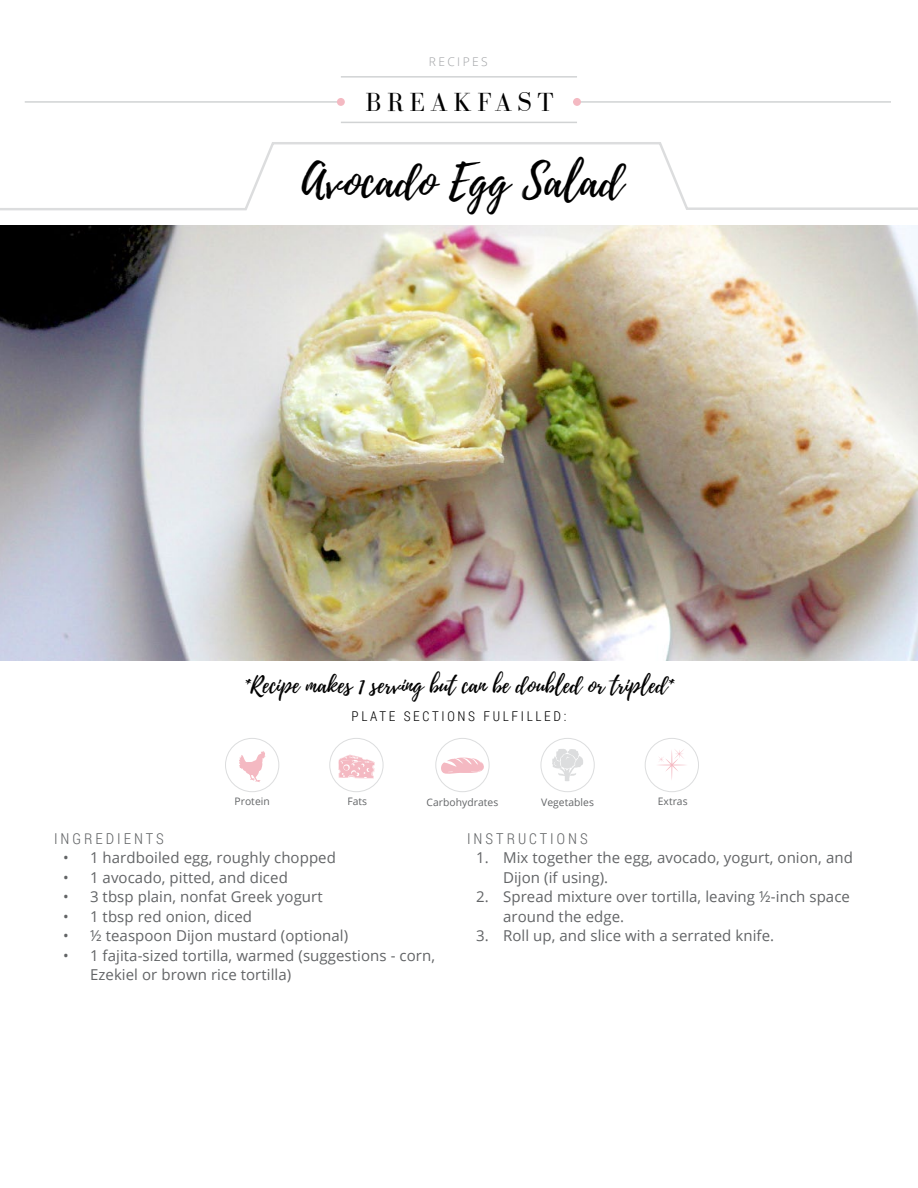
<style>
.page{position:relative;width:918px;height:1188px;background:#fff}
.page>*{position:absolute;margin:0;border:0;box-sizing:border-box;transform-origin:0 0}
.t1{font:45px "Playlist Script";color:#000}
.t2{font:27px "Bodoni FLF";letter-spacing:.2em;color:#000}
.t3{font:22.5px "Playlist Script";color:#000}
.t4{font:15px/19.5px "Open Sans";letter-spacing:.005em;color:#626466}
.t5{font:300 15px "Roboto Condensed";letter-spacing:.2em;color:#626466}
.t6{font:300 13.5px "Roboto Condensed";letter-spacing:.2em;color:#000}
.t7{font:300 12px "Open Sans";letter-spacing:.2em;color:#9d9fa2}
.t8{font:10.35px "Open Sans";letter-spacing:.005em;color:#626466}
</style>
<div class="page">
<svg style="left:0;top:142px;width:918px;height:69px"></svg>
<hr style="left:573px;top:101px;width:318px;height:2px;background:#d1d3d4">
<hr style="left:25px;top:101px;width:316px;height:2px;background:#d1d3d4">
<div style="left:573px;top:98px;width:8px;height:8px;background:#f4b9c2;border-radius:50%"></div>
<div style="left:337px;top:98px;width:8px;height:8px;background:#f4b9c2;border-radius:50%"></div>
<hr style="left:341px;top:76px;width:236px;height:2px;background:#d1d3d4">
<hr style="left:341px;top:122px;width:236px;height:1px;background:#d1d3d4">
<img style="left:0;top:225px;width:918px;height:436px">
<div style="left:435px;top:738px;width:55px;height:54px;border:1px solid #dcddde;border-radius:50%"></div>
<svg style="left:441px;top:757px;width:43px;height:17px"></svg>
<div style="left:541px;top:738px;width:54px;height:54px;border:1px solid #dcddde;border-radius:50%"></div>
<svg style="left:552px;top:749px;width:31px;height:32px"></svg>
<div style="left:225px;top:738px;width:54px;height:54px;border:1px solid #dcddde;border-radius:50%"></div>
<svg style="left:239px;top:751px;width:26px;height:31px"></svg>
<div style="left:329px;top:738px;width:54px;height:54px;border:1px solid #dcddde;border-radius:50%"></div>
<svg style="left:338px;top:755px;width:36px;height:23px"></svg>
<div style="left:645px;top:738px;width:54px;height:54px;border:1px solid #dcddde;border-radius:50%"></div>
<svg style="left:658px;top:749px;width:28px;height:31px"></svg>
<p class="t7" style="left:429px;top:53px;width:60px">RECIPES</p>
<h2 class="t2" style="left:365px;top:87px;width:190px">BREAKFAST</h2>
<h1 class="t1" style="left:302px;top:149px;width:323px">Avocado Egg Salad</h1>
<h3 class="t3" style="left:244px;top:669px;width:431px">*Recipe makes 1 serving but can be doubled or tripled*</h3>
<p class="t6" style="left:352px;top:707px;width:216px">PLATE SECTIONS FULFILLED:</p>
<p class="t8" style="left:235px;top:794px;width:37px">Protein</p>
<p class="t8" style="left:347px;top:794px;width:21px">Fats</p>
<p class="t8" style="left:427px;top:795px;width:73px">Carbohydrates</p>
<p class="t8" style="left:541px;top:795px;width:54px">Vegetables</p>
<p class="t8" style="left:658px;top:794px;width:31px">Extras</p>
<p class="t5" style="left:54px;top:828px;width:111px">INGREDIENTS</p>
<p class="t4" style="left:63px;top:848px;width:275px">• 1 hardboiled egg, roughly chopped</p>
<p class="t4" style="left:63px;top:867px;width:226px">• 1 avocado, pitted, and diced</p>
<p class="t4" style="left:63px;top:887px;width:261px">• 3 tbsp plain, nonfat Greek yogurt</p>
<p class="t4" style="left:63px;top:906px;width:191px">• 1 tbsp red onion, diced</p>
<p class="t4" style="left:63px;top:926px;width:287px">• ½ teaspoon Dijon mustard (optional)</p>
<p class="t4" style="left:90px;top:945px;width:347px;text-indent:-27px">• 1 fajita-sized tortilla, warmed (suggestions - corn,<br>Ezekiel or brown rice tortilla)</p>
<p class="t5" style="left:467px;top:828px;width:122px">INSTRUCTIONS</p>
<p class="t4" style="left:503px;top:848px;width:351px;text-indent:-27px">1. Mix together the egg, avocado, yogurt, onion, and<br>Dijon (if using).</p>
<p class="t4" style="left:503px;top:887px;width:348px;text-indent:-27px">2. Spread mixture over tortilla, leaving ½-inch space around the edge.</p>
<p class="t4" style="left:476px;top:926px;width:300px">3. Roll up, and slice with a serrated knife.</p>
</div>
